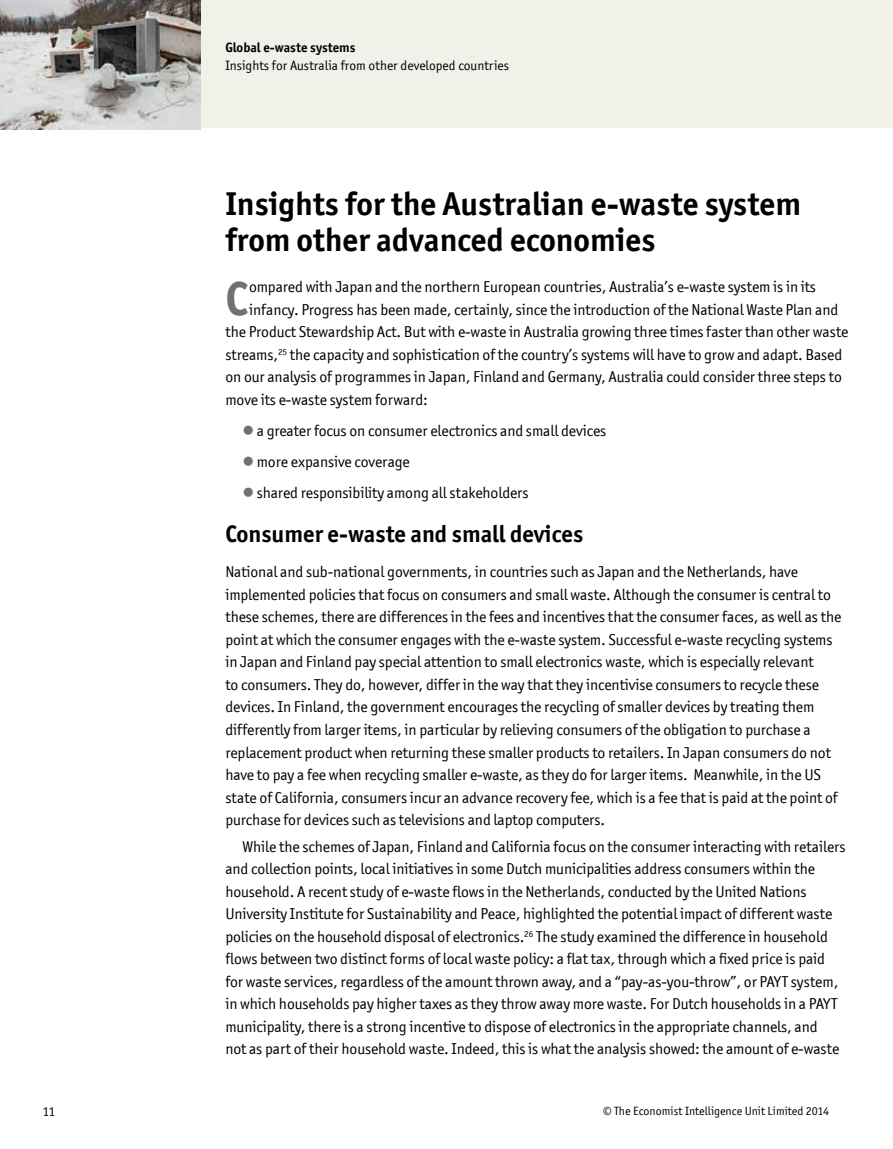
<style>
.page{position:relative;width:893px;height:1149px;background:#fff}
.page>*{position:absolute;margin:0;border:0;box-sizing:border-box;transform-origin:0 0}
.t1{font:700 47.85px "Officina San ITC";color:#707172}
.t2{font:700 33px/36px "Officina San ITC";color:#000}
.t3{font:700 24px "Officina San ITC";color:#000}
.t4{font:15.75px/22.5px "Officina San ITC";letter-spacing:-.005em;color:#000}
.t5{font:13.5px "Officina San ITC";color:#000}
.t6{font:700 13.5px "Officina San ITC";color:#000}
.t7{font:12px "Officina San ITC";color:#000}
.s1{color:#707172}
</style>
<div class="page">
<div style="left:0;top:0;width:893px;height:128px;background:#f1f0e9"></div>
<img style="left:0;top:0;width:200px;height:129px">
<p class="t6" style="left:225px;top:39px;width:132px">Global e-waste systems</p>
<p class="t5" style="left:225px;top:58px;width:285px">Insights for Australia from other developed countries</p>
<h2 class="t2" style="left:225px;top:186px;width:577px">Insights for the Australian e-waste system from other advanced economies</h2>
<h1 class="t1" style="left:225px;top:269px;width:24px">C</h1>
<p class="t4" style="left:249px;top:275px;width:568px">ompared with Japan and the northern European countries, Australia’s e-waste system is in its</p>
<p class="t4" style="left:249px;top:298px;width:591px">infancy. Progress has been made, certainly, since the introduction of the National Waste Plan and</p>
<p class="t4" style="left:225px;top:320px;width:625px">the Product Stewardship Act. But with e-waste in Australia growing three times faster than other waste</p>
<p class="t4" style="left:225px;top:343px;width:618px">streams,<sup>25</sup> the capacity and sophistication of the country’s systems will have to grow and adapt. Based</p>
<p class="t4" style="left:225px;top:365px;width:618px">on our analysis of programmes in Japan, Finland and Germany, Australia could consider three steps to</p>
<p class="t4" style="left:225px;top:388px;width:204px">move its e-waste system forward:</p>
<p class="t4" style="left:242px;top:419px;width:366px"><span class="s1">●</span> a greater focus on consumer electronics and small devices</p>
<p class="t4" style="left:242px;top:450px;width:169px"><span class="s1">●</span> more expansive coverage</p>
<p class="t4" style="left:242px;top:481px;width:288px"><span class="s1">●</span> shared responsibility among all stakeholders</p>
<h3 class="t3" style="left:225px;top:518px;width:359px">Consumer e-waste and small devices</h3>
<p class="t4" style="left:225px;top:560px;width:617px">National and sub-national governments, in countries such as Japan and the Netherlands, have implemented policies that focus on consumers and small waste. Although the consumer is central to these schemes, there are differences in the fees and incentives that the consumer faces, as well as the point at which the consumer engages with the e-waste system. Successful e-waste recycling systems in Japan and Finland pay special attention to small electronics waste, which is especially relevant<br>to consumers. They do, however, differ in the way that they incentivise consumers to recycle these devices. In Finland, the government encourages the recycling of smaller devices by treating them differently from larger items, in particular by relieving consumers of the obligation to purchase a replacement product when returning these smaller products to retailers. In Japan consumers do not have to pay a fee when recycling smaller e-waste, as they do for larger items. Meanwhile, in the US state of California, consumers incur an advance recovery fee, which is a fee that is paid at the point of purchase for devices such as televisions and laptop computers.</p>
<p class="t4" style="left:225px;top:834px;width:622px;text-indent:17px">While the schemes of Japan, Finland and California focus on the consumer interacting with retailers and collection points, local initiatives in some Dutch municipalities address consumers within the household. A recent study of e-waste flows in the Netherlands, conducted by the United Nations University Institute for Sustainability and Peace, highlighted the potential impact of different waste policies on the household disposal of electronics.<sup>26</sup> The study examined the difference in household flows between two distinct forms of local waste policy: a flat tax, through which a fixed price is paid for waste services, regardless of the amount thrown away, and a “pay-as-you-throw”, or PAYT system, in which households pay higher taxes as they throw away more waste. For Dutch households in a PAYT municipality, there is a strong incentive to dispose of electronics in the appropriate channels, and<br>not as part of their household waste. Indeed, this is what the analysis showed: the amount of e-waste</p>
<p class="t5" style="left:43px;top:1103px;width:14px">11</p>
<p class="t7" style="left:603px;top:1103px;width:228px">© The Economist Intelligence Unit Limited 2014</p>
</div>
